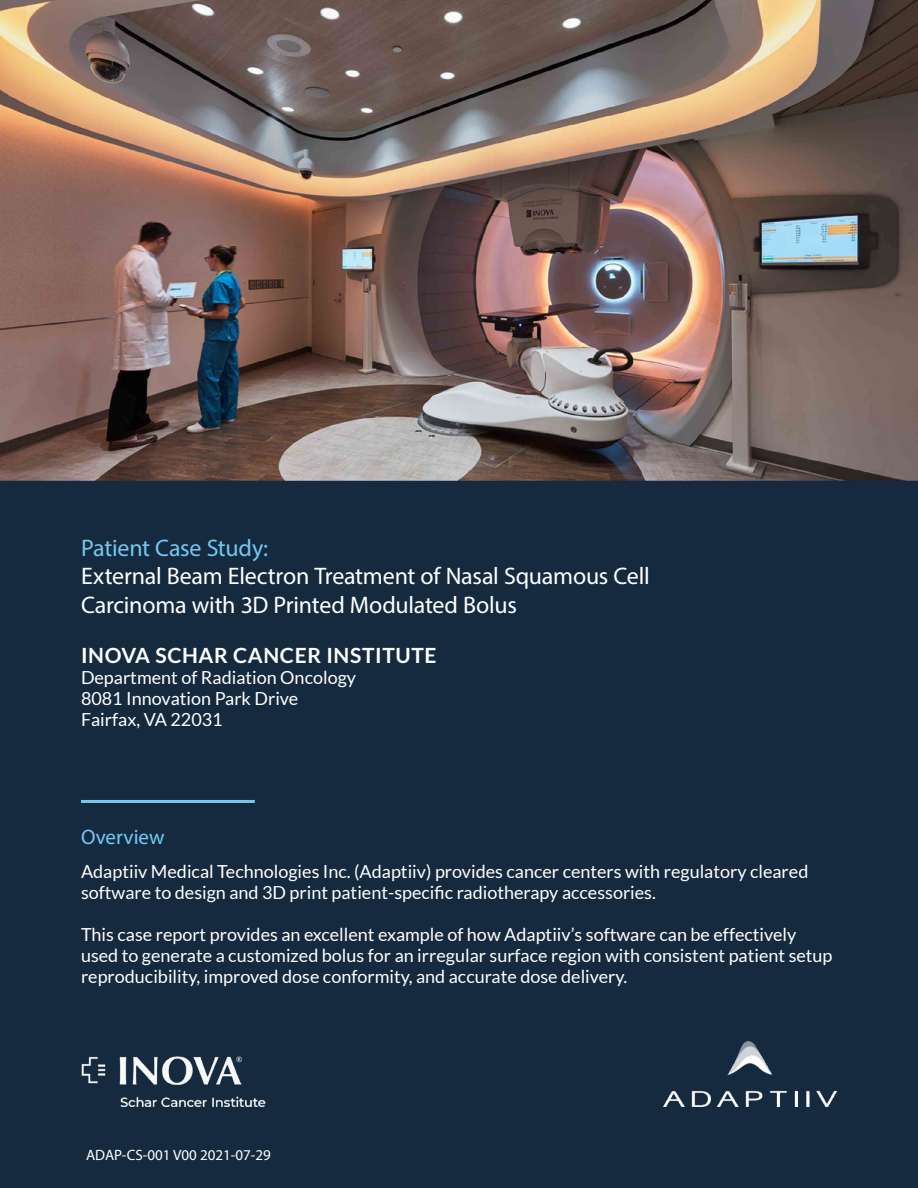
<style>
.page{position:relative;width:918px;height:1188px;background:#fff}
.page>*{position:absolute;margin:0;border:0;box-sizing:border-box;transform-origin:0 0}
.t1{font:24px/28.5px "Myriad Pro";letter-spacing:-.01em;color:#fff}
.t2{font:700 21px "Lato";letter-spacing:.03em;color:#fff}
.t3{font:21px "Myriad Pro";color:#70caf8}
.t4{font:18px/21px "Lato";color:#fff}
.t5{font:15px "Myriad Pro";color:#fff}
.s1{color:#74c8f0}
.s2{color:#75c8f0}
</style>
<div class="page">
<img style="left:0;top:0;width:918px;height:481px">
<div style="left:0;top:481px;width:918px;height:707px;background:#152a3f"></div>
<img style="left:78px;top:1052px;width:190px;height:54px">
<img style="left:663px;top:1042px;width:174px;height:65px">
<hr style="left:81px;top:800px;width:174px;height:3px;background:#74c8f0">
<h1 class="t1" style="left:81px;top:533px;width:570px"><span class="s1">Pat</span><span class="s2">ient Cas</span><span class="s1">e Study:<br></span>External Beam Electron Treatment of Nasal Squamous Cell<br>Carcinoma with 3D Printed Modulated Bolus</h1>
<p class="t2" style="left:81px;top:643px;width:357px">INOVA SCHAR CANCER INSTITUTE</p>
<p class="t4" style="left:81px;top:667px;width:277px">Department of Radiation Oncology<br>8081 Innovation Park Drive<br>Fairfax, VA 22031</p>
<p class="t3" style="left:81px;top:824px;width:85px">Overview</p>
<p class="t4" style="left:81px;top:861px;width:729px">Adaptiiv Medical Technologies Inc. (Adaptiiv) provides cancer centers with regulatory cleared software to design and 3D print patient-specific radiotherapy accessories.</p>
<p class="t4" style="left:81px;top:924px;width:753px">This case report provides an excellent example of how Adaptiiv’s software can be effectively used to generate a customized bolus for an irregular surface region with consistent patient setup reproducibility, improved dose conformity, and accurate dose delivery.</p>
<p class="t5" style="left:37px;top:1146px;width:112px">ADAP-CS-001 V00</p>
<p class="t5" style="left:86px;top:1146px;width:186px">ADAP-CS-001 V00 2021-07-29</p>
</div>
